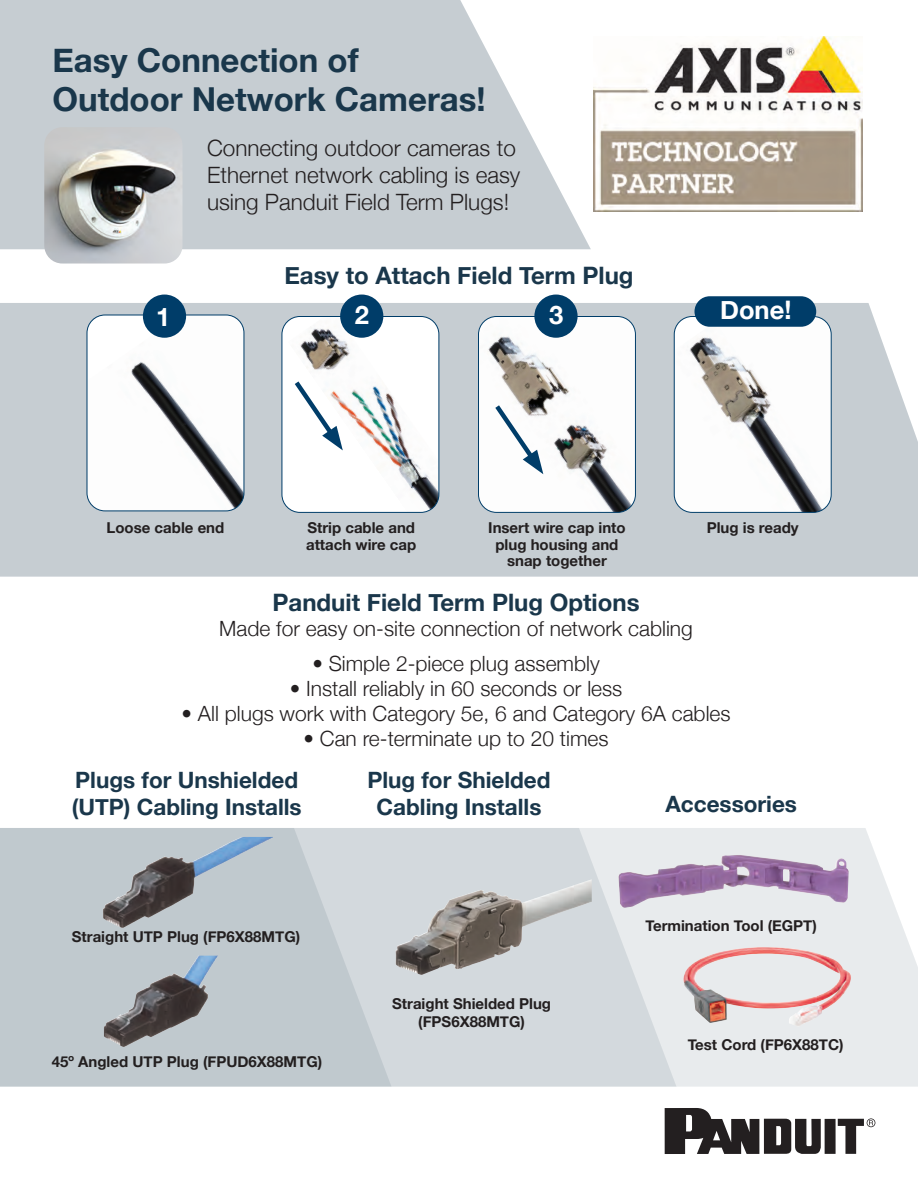
<style>
.page{position:relative;width:918px;height:1188px;background:#fff}
.page>*{position:absolute;margin:0;border:0;box-sizing:border-box;transform-origin:0 0}
.t1{font:700 33px/39.6px "Helvetica Neue";color:#1a374b}
.t2{font:700 25.5px "Helvetica Neue";color:#fff}
.t3{font:700 24px "Helvetica Neue";color:#1a374b}
.t4{font:300 22.5px/27px "Helvetica Neue";color:#231f20}
.t5{font:700 22.5px/27px "Helvetica Neue";color:#1a374b}
.t6{font:300 21px "Helvetica Neue";color:#231f20}
.t7{font:700 15px/16.5px "Helvetica Neue";color:#231f20;text-align:center}
.s1{font-weight:500}
.s2{font-family:"Helvetica"}
</style>
<div class="page">
<svg style="left:676px;top:828px;width:242px;height:259px;background:#eaecee"></svg>
<svg style="left:392px;top:828px;width:284px;height:259px;background:#d6dcdf"></svg>
<svg style="left:0;top:828px;width:392px;height:259px;background:#c3cbd0"></svg>
<div style="left:0;top:303px;width:918px;height:274px;background:#c6cdd2"></div>
<svg style="left:0;top:0;width:591px;height:249px;background:#cdd3d7"></svg>
<img style="left:593px;top:36px;width:270px;height:176px">
<img style="left:44px;top:127px;width:139px;height:137px">
<img style="left:87px;top:315px;width:157px;height:196px">
<div style="left:87px;top:315px;width:157px;height:196px;border:1px solid #003d69;border-radius:18px"></div>
<div style="left:282px;top:316px;width:157px;height:196px;background:#fff;border-radius:18px"></div>
<img style="left:288px;top:316px;width:151px;height:196px">
<div style="left:282px;top:316px;width:157px;height:197px;border:1px solid #003d69;border-radius:18px"></div>
<img style="left:478px;top:316px;width:157px;height:196px">
<div style="left:478px;top:316px;width:158px;height:197px;border:1px solid #003d69;border-radius:18px"></div>
<img style="left:674px;top:316px;width:157px;height:196px">
<div style="left:674px;top:316px;width:158px;height:197px;border:1px solid #003d69;border-radius:18px"></div>
<div style="left:143px;top:295px;width:43px;height:43px;background:#003d69;border-radius:50%"></div>
<div style="left:340px;top:295px;width:43px;height:43px;background:#003d69;border-radius:50%"></div>
<div style="left:534px;top:295px;width:44px;height:43px;background:#003d69;border-radius:50%"></div>
<img style="left:683px;top:947px;width:168px;height:80px">
<img style="left:618px;top:855px;width:231px;height:53px">
<img style="left:396px;top:890px;width:196px;height:85px">
<img style="left:103px;top:837px;width:170px;height:91px">
<img style="left:104px;top:956px;width:114px;height:91px">
<svg style="left:665px;top:1108px;width:210px;height:46px"></svg>
<div style="left:695px;top:296px;width:121px;height:31px;background:#003d69;border-radius:15px"></div>
<svg style="left:290px;top:376px;width:53px;height:74px"></svg>
<svg style="left:491px;top:400px;width:52px;height:74px"></svg>
<p class="t1" style="left:52px;top:41px;width:435px">Easy Connection of<br>Outdoor Network Cameras!</p>
<p class="t4" style="left:207px;top:133px;width:315px">Connecting outdoor cameras to<br>Ethernet network cabling is easy using Panduit Field Term Plugs!</p>
<p class="t3" style="left:284px;top:256px;width:351px">Easy to Attach Field Term Plug</p>
<p class="t2" style="left:156px;top:296px;width:16px">1</p>
<p class="t2" style="left:355px;top:295px;width:16px">2</p>
<p class="t2" style="left:549px;top:295px;width:16px">3</p>
<p class="t2" style="left:720px;top:290px;width:73px">Done!</p>
<p class="t7" style="left:107px;top:520px;width:119px">Loose cable end</p>
<p class="t7" style="left:306px;top:520px;width:112px;text-align:left">Strip cable and attach wire cap</p>
<p class="t7" style="left:488px;top:520px;width:139px">Insert wire cap into</p>
<p class="t7" style="left:495px;top:536px;width:125px">plug housing and snap together</p>
<p class="t7" style="left:707px;top:520px;width:93px">Plug is ready</p>
<p class="t3" style="left:273px;top:584px;width:369px">Panduit Field Term Plug Options</p>
<p class="t6" style="left:219px;top:612px;width:475px">Made for easy on-site connection of network cabling</p>
<p class="t6" style="left:312px;top:646px;width:289px"><span class="s1">•</span> Simple 2-piece plug assembly</p>
<p class="t6" style="left:290px;top:671px;width:334px"><span class="s1">•</span> Install reliably in 60 seconds or less</p>
<p class="t6" style="left:182px;top:697px;width:550px"><span class="s1">•</span> All plugs work with Category 5e, 6 and Category 6A cables</p>
<p class="t6" style="left:304px;top:722px;width:306px"><span class="s1">•</span> Can re-terminate up to 20 times</p>
<p class="t5" style="left:72px;top:767px;width:231px">Plugs for Unshielded (UTP) Cabling Installs</p>
<p class="t5" style="left:367px;top:767px;width:185px">Plug for Shielded</p>
<p class="t5" style="left:377px;top:794px;width:166px">Cabling Installs</p>
<p class="t5" style="left:665px;top:791px;width:133px">Accessories</p>
<p class="t7" style="left:72px;top:929px;width:230px">Straight UTP Plug (FP6X88MTG)</p>
<p class="t7" style="left:52px;top:1054px;width:272px">45<span class="s2">º</span> Angled UTP Plug (FPUD6X88MTG)</p>
<p class="t7" style="left:392px;top:995px;width:160px;line-height:18px">Straight Shielded Plug (FPS6X88MTG)</p>
<p class="t7" style="left:646px;top:918px;width:173px">Termination Tool (EGPT)</p>
<p class="t7" style="left:688px;top:1037px;width:157px">Test Cord (FP6X88TC)</p>
</div>
